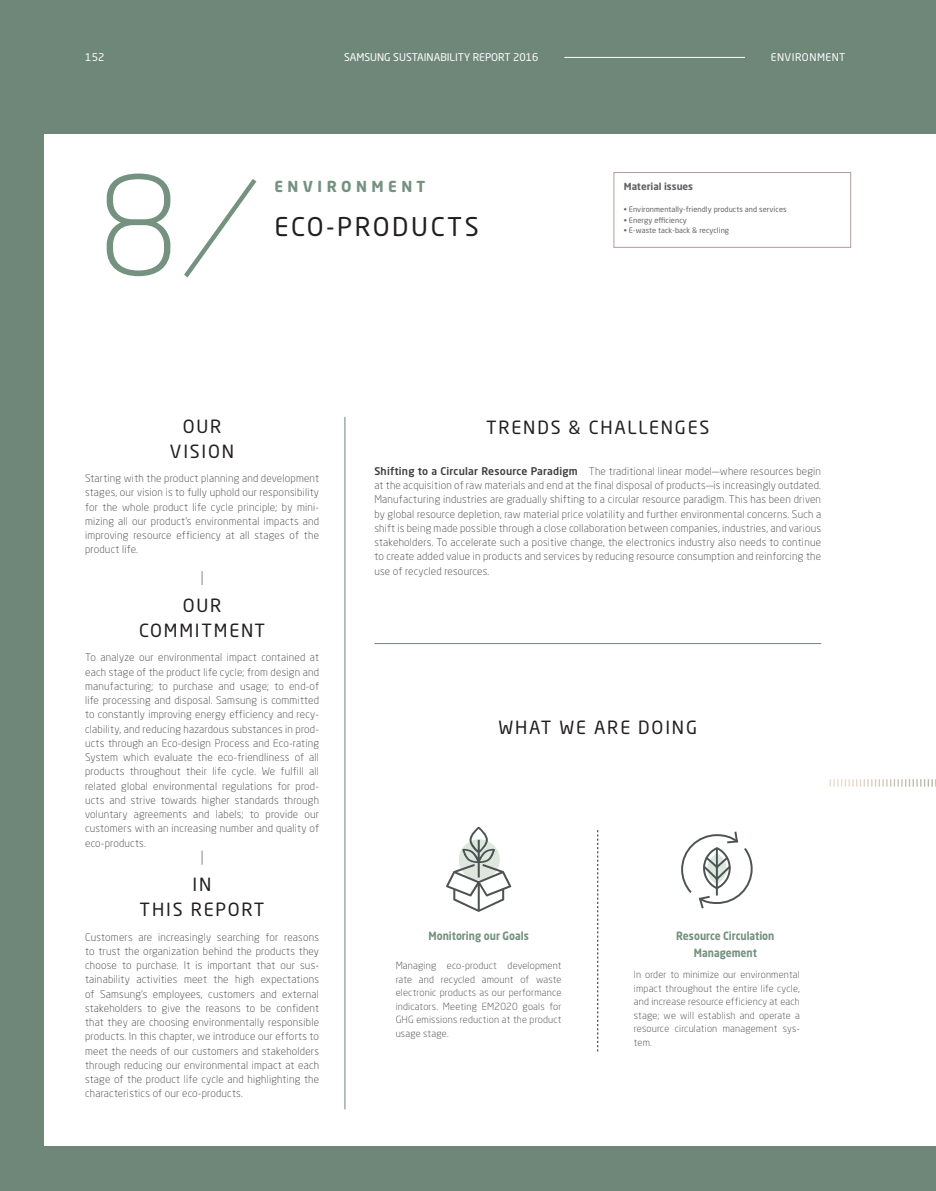
<style>
.page{position:relative;width:936px;height:1191px;background:#fff}
.page>*{position:absolute;margin:0;border:0;box-sizing:border-box;transform-origin:0 0}
.t1{font:300 136.05px "Neo Sans Std";color:#759281}
.t2{font:25.5px "Neo Sans Std";letter-spacing:.1em;color:#231f20}
.t3{font:18px/25.5px "Neo Sans Std";letter-spacing:.1em;color:#231f20;text-align:center}
.t4{font:700 15px "Neo Sans Std";letter-spacing:.3em;color:#759281}
.t5{font:700 11.25px/16.5px "Neo Sans Std";color:#759281;text-align:center;scale:.9 1}
.t6{font:300 10.5px/14.2px "Neo Sans Std";letter-spacing:.02em;color:#3e3e3f;text-align:justify}
.t7{font:10.5px "Neo Sans Std";color:#fff}
.t8{font:10.5px "Neo Sans Std";letter-spacing:.05em;color:#fff}
.t9{font:300 9.75px/13.5px "Neo Sans Std";letter-spacing:.02em;color:#3e3e3f;text-align:justify}
.t10{font:700 9.75px "Neo Sans Std";color:#636366}
.t11{font:7.5px "Neo Sans Std";letter-spacing:.01em;color:#636366}
.s1{font-weight:500}
</style>
<div class="page">
<div style="left:0;top:0;width:935px;height:1191px;background:#6e8778"></div>
<div style="left:45px;top:134px;width:890px;height:1011px;background:#fff"></div>
<svg style="left:184px;top:179px;width:73px;height:99px"></svg>
<svg style="left:597px;top:830px;width:1px;height:221px"></svg>
<svg style="left:681px;top:831px;width:72px;height:78px"></svg>
<hr style="left:374px;top:643px;width:447px;height:1px;background:#6e8778">
<hr style="left:344px;top:417px;width:1px;height:692px;background:#6e8778">
<svg style="left:201px;top:850px;width:2px;height:14px"></svg>
<svg style="left:201px;top:571px;width:2px;height:14px"></svg>
<svg style="left:829px;top:779px;width:107px;height:7px"></svg>
<svg style="left:446px;top:826px;width:65px;height:86px"></svg>
<div style="left:613px;top:172px;width:237px;height:75px;border:1px solid #b49c96"></div>
<hr style="left:564px;top:57px;width:181px;height:1px;background:#fff">
<p class="t7" style="left:85px;top:51px;width:21px">152</p>
<p class="t7" style="left:344px;top:51px;width:196px">SAMSUNG SUSTAINABILITY REPORT 2016</p>
<p class="t8" style="left:770px;top:51px;width:76px">ENVIRONMENT</p>
<h1 class="t1" style="left:99px;top:145px;width:80px">8</h1>
<h3 class="t4" style="left:274px;top:176px;width:152px">ENVIRONMENT</h3>
<h2 class="t2" style="left:274px;top:211px;width:206px">ECO-PRODUCTS</h2>
<p class="t10" style="left:623px;top:180px;width:71px">Material issues</p>
<p class="t11" style="left:623px;top:205px;width:164px">• Environmentally-friendly products and services</p>
<p class="t11" style="left:623px;top:215px;width:64px">• Energy efficiency</p>
<p class="t11" style="left:623px;top:226px;width:107px">• E-waste tack-back &amp; recycling</p>
<h3 class="t3" style="left:170px;top:413px;width:66px">OUR<br>VISION</h3>
<p class="t6" style="left:85px;top:471px;width:235px">Starting with the product planning and development stages, our vision is to fully uphold our responsibility for the whole product life cycle principle; by mini&shy;mizing all our product’s environmental impacts and improving resource efficiency at all stages of the product life.</p>
<h3 class="t3" style="left:139px;top:592px;width:128px">OUR<br>COMMITMENT</h3>
<p class="t6" style="left:85px;top:650px;width:235px">To analyze our environmental impact contained at each stage of the product life cycle; from design and manufacturing; to purchase and usage; to end-of life processing and disposal. Samsung is committed to constantly improving energy efficiency and recy&shy;clability, and reducing hazardous substances in prod&shy;ucts through an Eco-design Process and Eco-rating System which evaluate the eco-friendliness of all products throughout their life cycle. We fulfill all related global environmental regulations for prod&shy;ucts and strive towards higher standards through voluntary agreements and labels; to provide our customers with an increasing number and quality of eco-products.</p>
<h3 class="t3" style="left:140px;top:871px;width:126px">IN<br>THIS REPORT</h3>
<p class="t6" style="left:85px;top:929px;width:235px">Customers are increasingly searching for reasons to trust the organization behind the products they choose to purchase. It is important that our sus&shy;tainability activities meet the high expectations of Samsung’s employees, customers and external stakeholders to give the reasons to be confident that they are choosing environmentally responsible products. In this chapter, we introduce our efforts to meet the needs of our customers and stakeholders through reducing our environmental impact at each stage of the product life cycle and highlighting the characteristics of our eco-products.</p>
<h3 class="t3" style="left:486px;top:414px;width:225px">TRENDS &amp; CHALLENGES</h3>
<p class="t6" style="left:374px;top:464px;width:448px"><span class="s1">Shifting to a Circular Resource Paradigm</span> The traditional linear model—where resources begin at the acquisition of raw materials and end at the final disposal of products—is increasingly outdated.<br>Manufacturing industries are gradually shifting to a circular resource paradigm. This has been driven by global resource depletion, raw material price volatility and further environmental concerns. Such a shift is being made possible through a close collaboration between companies, industries, and various stakeholders. To accelerate such a positive change, the electronics industry also needs to continue to create added value in products and services by reducing resource consumption and reinforcing the use of recycled resources.</p>
<h3 class="t3" style="left:498px;top:714px;width:200px">WHAT WE ARE DOING</h3>
<p class="t5" style="left:428px;top:927px;width:113px">Monitoring our Goals</p>
<p class="t9" style="left:395px;top:959px;width:167px">Managing eco-product development rate and recycled amount of waste electronic products as our performance indicators. Meeting EM2020 goals for GHG emissions reduction at the product usage stage.</p>
<p class="t5" style="left:676px;top:927px;width:110px">Resource Circulation<br>Management</p>
<p class="t9" style="left:634px;top:968px;width:167px">In order to minimize our environmental impact throughout the entire life cycle, and increase resource efficiency at each stage; we will establish and operate a resource circulation management sys&shy;tem.</p>
</div>
